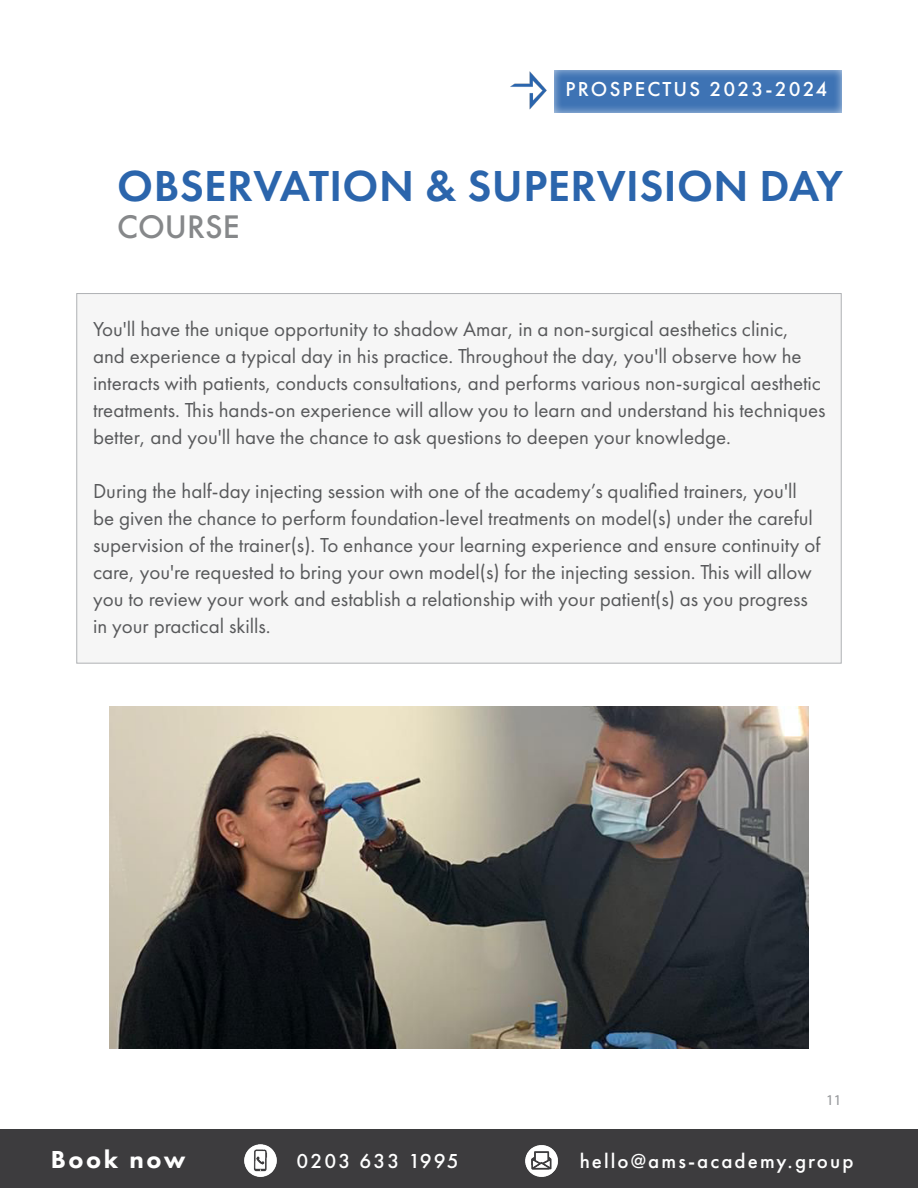
<style>
.page{position:relative;width:918px;height:1188px;background:#fff}
.page>*{position:absolute;margin:0;border:0;box-sizing:border-box;transform-origin:0 0}
.t1{font:600 45px "Futura PT";letter-spacing:.01em;color:#2b65ac}
.t2{font:500 30px "Futura";color:#86888a}
.t3{font:800 25.5px "Futura PT";letter-spacing:.1em;color:#fff}
.t4{font:21px/27px "Futura PT";color:#58595b}
.t5{font:500 21px "Futura PT";letter-spacing:.1em;color:#fff}
.t6{font:15px "Myriad Pro";color:#939598}
</style>
<div class="page">
<div style="left:540px;top:58px;width:315px;height:55px;background:#fff;opacity:.75"></div>
<img style="left:510px;top:70px;width:40px;height:41px">
<div style="left:0;top:1130px;width:918px;height:58px;background:#3d3c3e"></div>
<img style="left:244px;top:1144px;width:33px;height:33px">
<img style="left:525px;top:1145px;width:33px;height:32px">
<div style="left:77px;top:293px;width:764px;height:370px;background:#f6f6f6;border:1px solid #afb1b4"></div>
<img style="left:109px;top:707px;width:700px;height:342px">
<p class="t5" style="left:565px;top:77px;width:263px">PROSPECTUS 2023-2024</p>
<h1 class="t1" style="left:117px;top:158px;width:727px">OBSERVATION &amp; SUPERVISION DAY</h1>
<h2 class="t2" style="left:117px;top:207px;width:124px">COURSE</h2>
<p class="t4" style="left:93px;top:316px;width:734px">You'll have the unique opportunity to shadow Amar, in a non-surgical aesthetics clinic, and experience a typical day in his practice. Throughout the day, you'll observe how he interacts with patients, conducts consultations, and performs various non-surgical aesthetic treatments. This hands-on experience will allow you to learn and understand his techniques better, and you'll have the chance to ask questions to deepen your knowledge.</p>
<p class="t4" style="left:93px;top:478px;width:729px">During the half-day injecting session with one of the academy’s qualified trainers, you'll be given the chance to perform foundation-level treatments on model(s) under the careful supervision of the trainer(s). To enhance your learning experience and ensure continuity of care, you're requested to bring your own model(s) for the injecting session. This will allow you to review your work and establish a relationship with your patient(s) as you progress in your practical skills.</p>
<p class="t6" style="left:826px;top:1091px;width:17px">11</p>
<p class="t3" style="left:51px;top:1143px;width:136px">Book now</p>
<p class="t5" style="left:296px;top:1148px;width:164px">0203 633 1995</p>
<p class="t5" style="left:580px;top:1148px;width:275px">hello@ams-academy.group</p>
</div>
